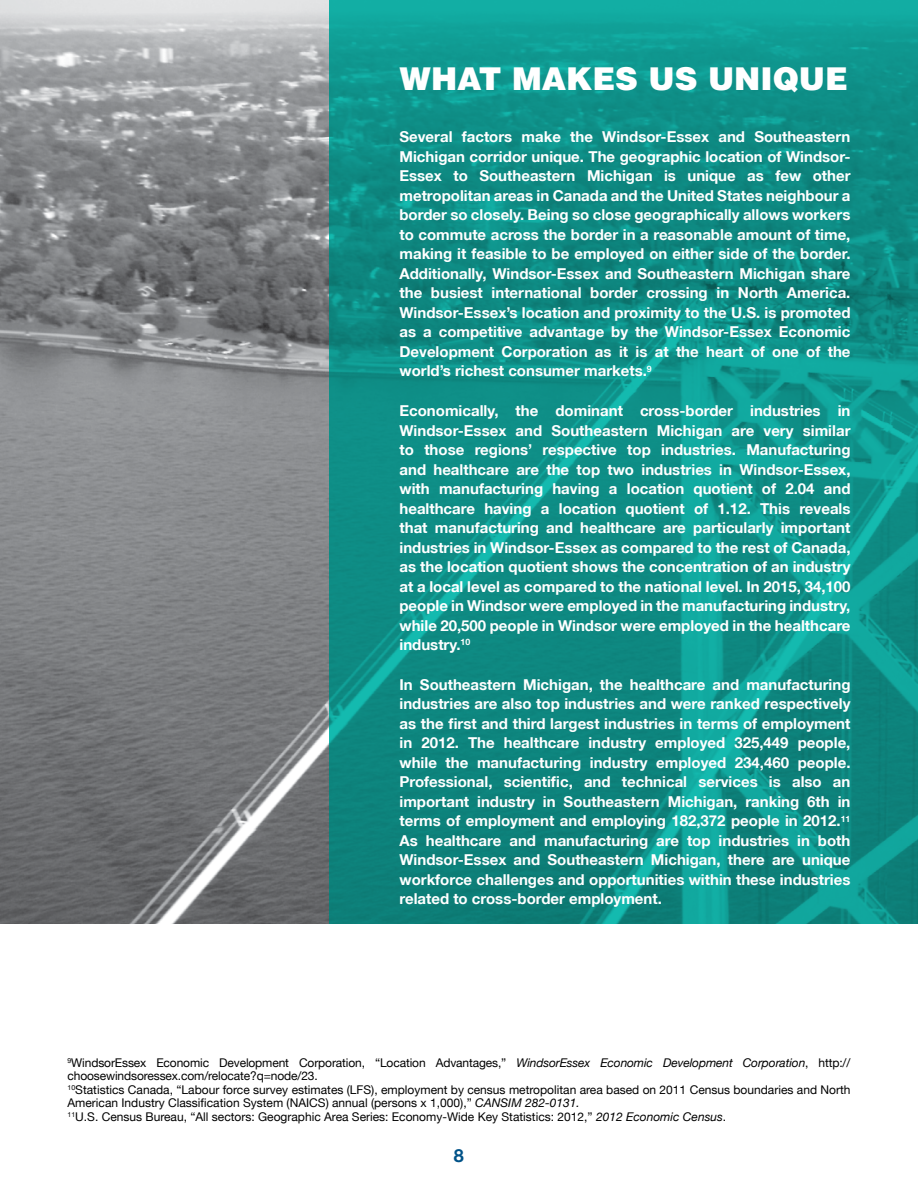
<style>
.page{position:relative;width:918px;height:1188px;background:#fff}
.page>*{position:absolute;margin:0;border:0;box-sizing:border-box;transform-origin:0 0}
.t1{font:900 31.5px "Helvetica LT";color:#fff}
.t2{font:700 18px "Helvetica Neue LT";color:#005288}
.t3{font:700 15px/19.5px "Helvetica Neue LT";color:#fff;text-align:justify}
.t4{font:12px/13.5px "Helvetica Neue LT";color:#000}
.s1{font-style:italic}
</style>
<div class="page">
<img style="left:0;top:0;width:329px;height:924px">
<svg style="left:329px;top:0;width:589px;height:924px;background:#0e8e87"></svg>
<h1 class="t1" style="left:400px;top:58px;width:446px">WHAT MAKES US UNIQUE</h1>
<p class="t3" style="left:400px;top:127px;width:453px">Several factors make the Windsor-Essex and Southeastern Michigan corridor unique. The geographic location of Windsor-Essex to Southeastern Michigan is unique as few other metropolitan areas in Canada and the United States neighbour a border so closely. Being so close geographically allows workers to commute across the border in a reasonable amount of time, making it feasible to be employed on either side of the border.<br>Additionally, Windsor-Essex and Southeastern Michigan share the busiest international border crossing in North America.<br>Windsor-Essex’s location and proximity to the U.S. is promoted as a competitive advantage by the Windsor-Essex Economic Development Corporation as it is at the heart of one of the world’s richest consumer markets.<sup>9</sup></p>
<p class="t3" style="left:400px;top:401px;width:453px">Economically, the dominant cross-border industries in Windsor-Essex and Southeastern Michigan are very similar to those regions’ respective top industries. Manufacturing and healthcare are the top two industries in Windsor-Essex, with manufacturing having a location quotient of 2.04 and healthcare having a location quotient of 1.12. This reveals that manufacturing and healthcare are particularly important industries in Windsor-Essex as compared to the rest of Canada, as the location quotient shows the concentration of an industry at a local level as compared to the national level. In 2015, 34,100 people in Windsor were employed in the manufacturing industry, while 20,500 people in Windsor were employed in the healthcare industry.<sup>10</sup></p>
<p class="t3" style="left:399px;top:675px;width:453px">In Southeastern Michigan, the healthcare and manufacturing industries are also top industries and were ranked respectively as the first and third largest industries in terms of employment in 2012. The healthcare industry employed 325,449 people, while the manufacturing industry employed 234,460 people.<br>Professional, scientific, and technical services is also an important industry in Southeastern Michigan, ranking 6th in terms of employment and employing 182,372 people in 2012.<sup>11<br></sup>As healthcare and manufacturing are top industries in both Windsor-Essex and Southeastern Michigan, there are unique workforce challenges and opportunities within these industries related to cross-border employment.</p>
<p class="t4" style="left:68px;top:1055px;width:785px"><sup>9</sup>WindsorEssex Economic Development Corporation, “Location Advantages,” <span class="s1">WindsorEssex Economic Development Corporation</span>, http:// choosewindsoressex.com/relocate?q=node/23.<br><sup>10</sup>Statistics Canada, “Labour force survey estimates (LFS), employment by census metropolitan area based on 2011 Census boundaries and North American Industry Classification System (NAICS) annual (persons x 1,000),” <span class="s1">CANSIM 282-0131.<br></span><sup>11</sup>U.S. Census Bureau, “All sectors: Geographic Area Series: Economy-Wide Key Statistics: 2012,” <span class="s1">2012 Economic Census</span>.</p>
<p class="t2" style="left:454px;top:1144px;width:12px">8</p>
</div>
